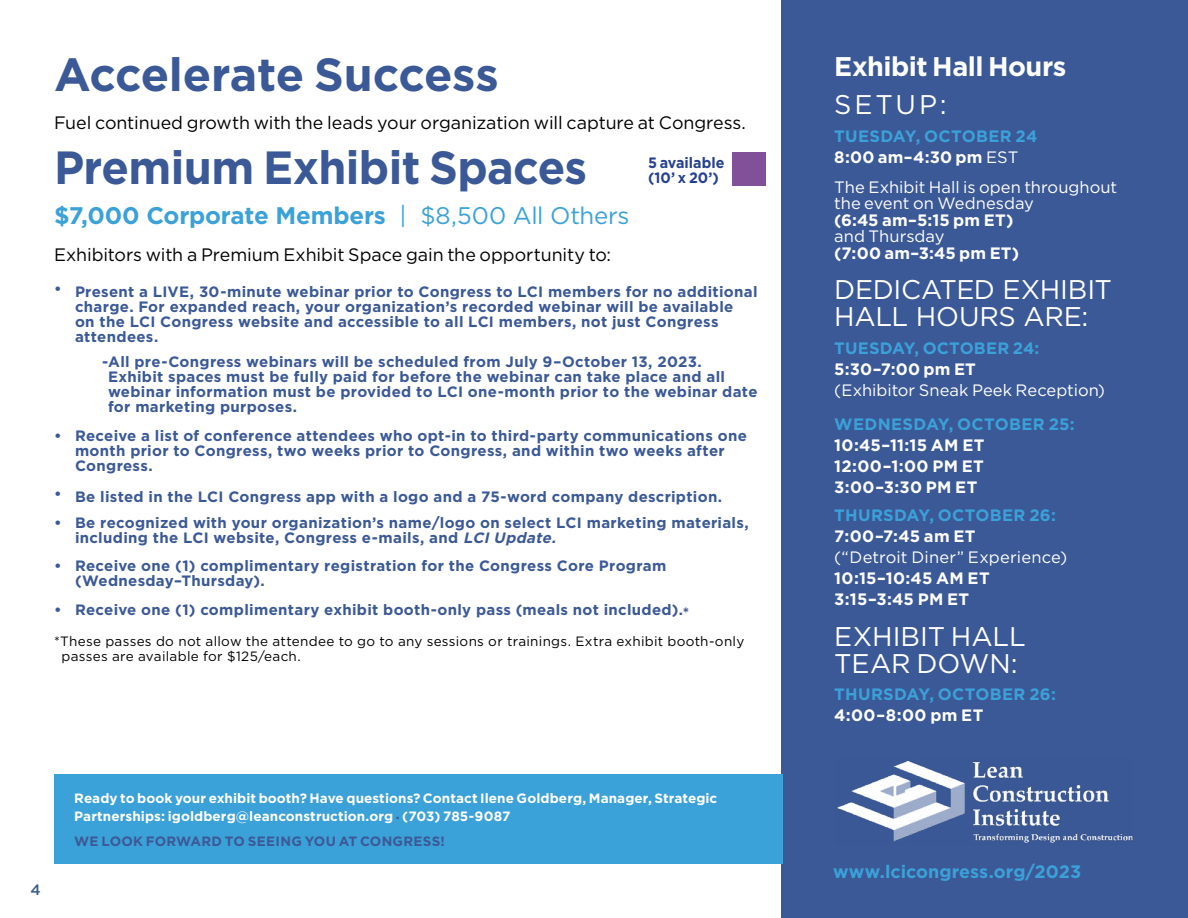
<style>
.page{position:relative;width:1188px;height:918px;background:#fff}
.page>*{position:absolute;margin:0;border:0;box-sizing:border-box;transform-origin:0 0}
.t1{font:700 46.5px "Gotham";letter-spacing:-.015em;color:#3b5996}
.t2{font:27px/27px "Gotham";letter-spacing:-.005em;color:#fff}
.t3{font:700 27px "Gotham";letter-spacing:-.02em;color:#fff}
.t4{font:700 24px "Gotham";letter-spacing:-.01em;color:#3ba1d9}
.t5{font:18px "Gotham";letter-spacing:-.005em;color:#000}
.t6{font:700 18px "Gotham";color:#3ba1d9}
.t7{font:700 16.5px/21px "Gotham";letter-spacing:.015em;color:#fff;text-align:justify}
.t8{font:16.5px/16.5px "Gotham";letter-spacing:.005em;color:#fff}
.t9{font:700 16.5px/21px "Gotham";letter-spacing:.015em;color:#3ba1d9}
.t10{font:700 15px/15px "Gotham";letter-spacing:.02em;color:#3b5996}
.t11{font:700 15px/15px "Gotham";color:#25408f;scale:.95 1}
.t12{font:500 15px "Gotham";color:#3b5996}
.t13{font:700 13.5px/18px "Gotham";letter-spacing:.005em;color:#fff}
.t14{font:13.5px/15px "Gotham";letter-spacing:.02em;color:#000}
.t15{font:700 13.5px "Gotham";letter-spacing:.02em;color:#3b5996}
.s1{font-weight:400}
.s2{font-style:italic}
.s3{color:#fff}
.s4{font-weight:400;color:#fff}
</style>
<div class="page">
<div style="left:782px;top:0;width:406px;height:918px;background:#3b5996"></div>
<img style="left:837px;top:761px;width:296px;height:82px">
<div style="left:732px;top:152px;width:34px;height:34px;background:#824f99"></div>
<div style="left:54px;top:775px;width:729px;height:89px;background:#3ba1d9"></div>
<h1 class="t1" style="left:54px;top:44px;width:446px">Accelerate Success</h1>
<p class="t5" style="left:54px;top:111px;width:693px">Fuel continued growth with the leads your organization will capture at Congress.</p>
<h1 class="t1" style="left:54px;top:137px;width:535px">Premium Exhibit Spaces</h1>
<h3 class="t4" style="left:54px;top:200px;width:577px">$7,000 Corporate Members <span class="s1">| $8,500 All Others</span></h3>
<p class="t5" style="left:54px;top:244px;width:559px">Exhibitors with a Premium Exhibit Space gain the opportunity to:</p>
<p class="t10" style="left:75px;top:284px;width:684px;text-indent:-21px">• Present a LIVE, 30-minute webinar prior to Congress to LCI members for no additional charge. For expanded reach, your organization’s recorded webinar will be available<br>on the LCI Congress website and accessible to all LCI members, not just Congress attendees.</p>
<p class="t10" style="left:108px;top:354px;width:651px;text-indent:-6px">-All pre-Congress webinars will be scheduled from July 9–October 13, 2023.<br>Exhibit spaces must be fully paid for before the webinar can take place and all webinar information must be provided to LCI one-month prior to the webinar date for marketing purposes.</p>
<p class="t10" style="left:75px;top:428px;width:673px;text-indent:-21px">• Receive a list of conference attendees who opt-in to third-party communications one month prior to Congress, two weeks prior to Congress, and within two weeks after<br>Congress.</p>
<p class="t10" style="left:54px;top:489px;width:670px">• Be listed in the LCI Congress app with a logo and a 75-word company description.</p>
<p class="t10" style="left:75px;top:515px;width:675px;text-indent:-21px">• Be recognized with your organization’s name/logo on select LCI marketing materials, including the LCI website, Congress e-mails, and <span class="s2">LCIUpdate.</span></p>
<p class="t10" style="left:75px;top:558px;width:593px;text-indent:-21px">• Receive one (1) complimentary registration for the Congress Core Program (Wednesday–Thursday).</p>
<p class="t10" style="left:54px;top:602px;width:637px">• Receive one (1) complimentary exhibit booth-only pass (meals not included).*</p>
<p class="t14" style="left:62px;top:634px;width:684px;text-indent:-8px">*These passes do not allow the attendee to go to any sessions or trainings. Extra exhibit booth-only passes are available for $125/each.</p>
<p class="t11" style="left:648px;top:156px;width:82px">5 available (10’ x 20’)</p>
<p class="t12" style="left:31px;top:880px;width:12px">4</p>
<p class="t13" style="left:74px;top:789px;width:645px">Ready to book your exhibit booth? Have questions? Contact Ilene Goldberg, Manager, Strategic<br>Partnerships: igoldberg@leanconstruction.org <sup>.</sup> (703) 785-9087</p>
<p class="t15" style="left:74px;top:832px;width:372px">WE LOOK FORWARD TO SEEING YOU AT CONGRESS!</p>
<h2 class="t3" style="left:834px;top:48px;width:234px">Exhibit Hall Hours</h2>
<h2 class="t2" style="left:834px;top:90px;width:114px">SETUP:</h2>
<p class="t9" style="left:834px;top:125px;width:205px">TUESDAY, OCTOBER 24<br><span class="s3">8:00 am–4:30 pm</span> <span class="s4">EST</span></p>
<p class="t8" style="left:834px;top:178px;width:285px">The Exhibit Hall is open throughout the event on Wednesday</p>
<p class="t7" style="left:834px;top:209px;width:181px">(6:45 am–5:15 pm ET)</p>
<p class="t8" style="left:834px;top:228px;width:112px">and Thursday</p>
<p class="t7" style="left:834px;top:242px;width:187px">(7:00 am–3:45 pm ET)</p>
<h2 class="t2" style="left:834px;top:275px;width:279px">DEDICATED EXHIBIT<br>HALL HOURS ARE:</h2>
<p class="t9" style="left:834px;top:337px;width:207px">TUESDAY, OCTOBER 24:</p>
<p class="t7" style="left:834px;top:358px;width:143px">5:30–7:00 pm ET</p>
<p class="t8" style="left:834px;top:381px;width:272px">(Exhibitor Sneak Peek Reception)</p>
<p class="t9" style="left:834px;top:414px;width:242px">WEDNESDAY, OCTOBER 25:</p>
<p class="t7" style="left:834px;top:435px;width:152px">10:45–11:15 AM ET 12:00–1:00 PM ET 3:00–3:30 PM ET</p>
<p class="t9" style="left:834px;top:505px;width:223px">THURSDAY, OCTOBER 26:</p>
<p class="t7" style="left:834px;top:526px;width:143px">7:00–7:45 am ET</p>
<p class="t8" style="left:834px;top:549px;width:234px">(“Detroit Diner” Experience)</p>
<p class="t7" style="left:834px;top:568px;width:157px">10:15–10:45 AM ET<br>3:15–3:45 PM ET</p>
<h2 class="t2" style="left:834px;top:622px;width:193px">EXHIBIT HALL<br>TEAR DOWN:</h2>
<p class="t9" style="left:834px;top:684px;width:223px">THURSDAY, OCTOBER 26:</p>
<p class="t7" style="left:834px;top:705px;width:151px">4:00–8:00 pm ET</p>
<p class="t6" style="left:833px;top:860px;width:250px">www.lcicongress.org/2023</p>
</div>
